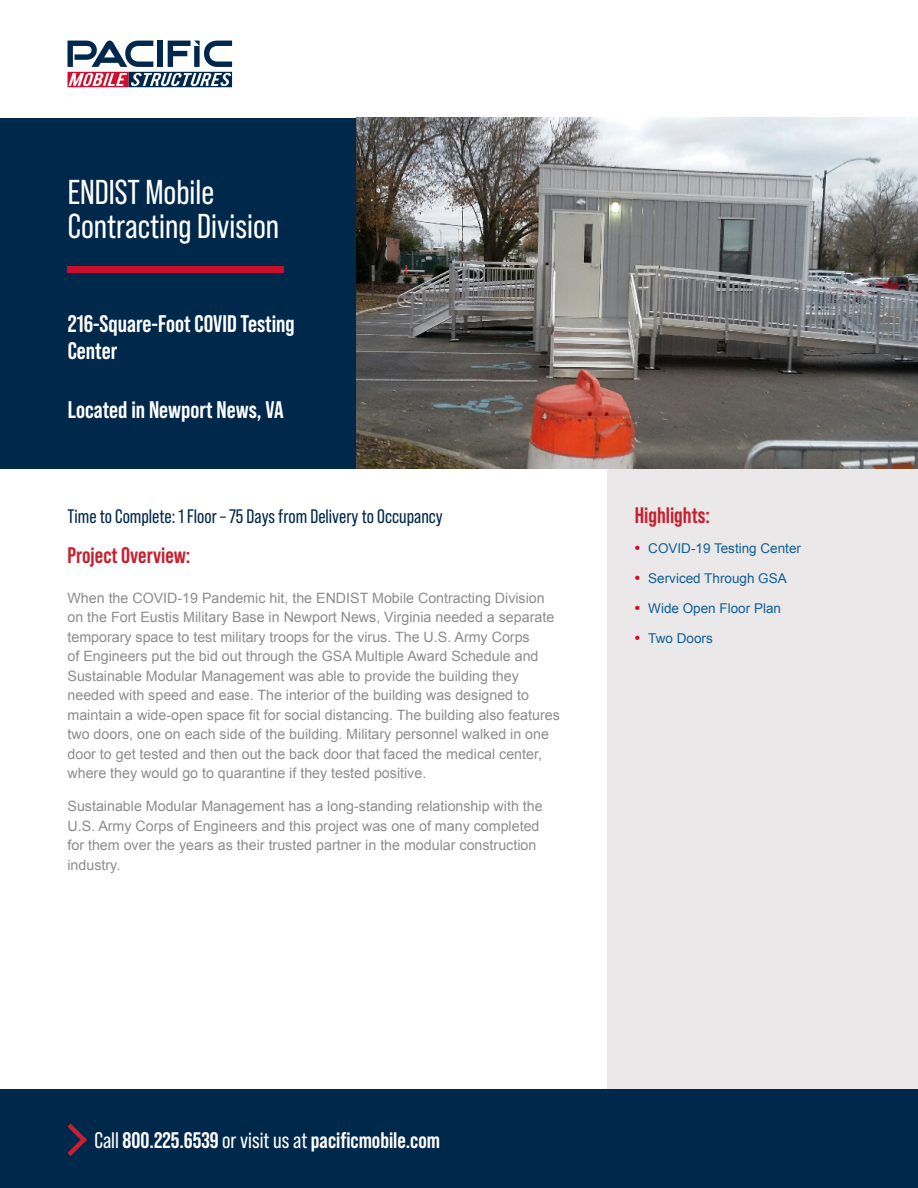
<style>
.page{position:relative;width:918px;height:1188px;background:#fff}
.page>*{position:absolute;margin:0;border:0;box-sizing:border-box;transform-origin:0 0}
.t1{font:34.5px/34.5px "Bebas Neue Pro";color:#fff}
.t2{font:700 24px/27px "Bebas Neue Pro";color:#fff}
.t3{font:700 22.5px "Bebas Neue Pro";color:#fff}
.t4{font:700 22.5px "Bebas Neue Pro";color:#c7202e}
.t5{font:19.5px "Bebas Neue Pro";color:#00284b}
.t6{font:14.25px/19.5px "Arial";color:#8c8c8c}
.t7{font:13.5px "Arial";color:#0f6093}
.s1{font-weight:700;font-size:15px;color:#d30d2b}
.s2{font-weight:400}
</style>
<div class="page">
<svg style="left:68px;top:40px;width:164px;height:47px"></svg>
<div style="left:608px;top:469px;width:310px;height:621px;background:#ebe8e9"></div>
<div style="left:0;top:118px;width:356px;height:351px;background:#00284b"></div>
<div style="left:68px;top:266px;width:216px;height:7px;background:#cb0d2c"></div>
<img style="left:356px;top:118px;width:562px;height:351px">
<div style="left:0;top:1090px;width:918px;height:98px;background:#00284b"></div>
<svg style="left:68px;top:1123px;width:19px;height:33px"></svg>
<p class="t1" style="left:68px;top:174px;width:213px">ENDIST Mobile<br>Contracting Division</p>
<p class="t2" style="left:68px;top:310px;width:228px">216-Square-Foot COVID Testing<br>Center</p>
<p class="t2" style="left:68px;top:396px;width:217px">Located in Newport News, VA</p>
<p class="t5" style="left:68px;top:506px;width:377px">Time to Complete: 1 Floor – 75 Days from Delivery to Occupancy</p>
<p class="t4" style="left:68px;top:542px;width:124px">Project Overview:</p>
<p class="t6" style="left:68px;top:588px;width:494px">When the COVID-19 Pandemic hit, the ENDIST Mobile Contracting Division on the Fort Eustis Military Base in Newport News, Virginia needed a separate temporary space to test military troops for the virus. The U.S. Army Corps<br>of Engineers put the bid out through the GSA Multiple Award Schedule and Sustainable Modular Management was able to provide the building they needed with speed and ease. The interior of the building was designed to maintain a wide-open space fit for social distancing. The building also features two doors, one on each side of the building. Military personnel walked in one door to get tested and then out the back door that faced the medical center, where they would go to quarantine if they tested positive.</p>
<p class="t6" style="left:68px;top:797px;width:477px">Sustainable Modular Management has a long-standing relationship with the U.S. Army Corps of Engineers and this project was one of many completed for them over the years as their trusted partner in the modular construction industry.</p>
<p class="t4" style="left:635px;top:502px;width:77px">Highlights:</p>
<p class="t7" style="left:635px;top:539px;width:168px"><span class="s1">•</span> COVID-19 Testing Center</p>
<p class="t7" style="left:635px;top:569px;width:154px"><span class="s1">•</span> Serviced Through GSA</p>
<p class="t7" style="left:635px;top:599px;width:148px"><span class="s1">•</span> Wide Open Floor Plan</p>
<p class="t7" style="left:635px;top:629px;width:80px"><span class="s1">•</span> Two Doors</p>
<p class="t3" style="left:94px;top:1127px;width:347px"><span class="s2">Call</span> 800.225.6539 <span class="s2">or visit us at</span> pacificmobile.com</p>
</div>
